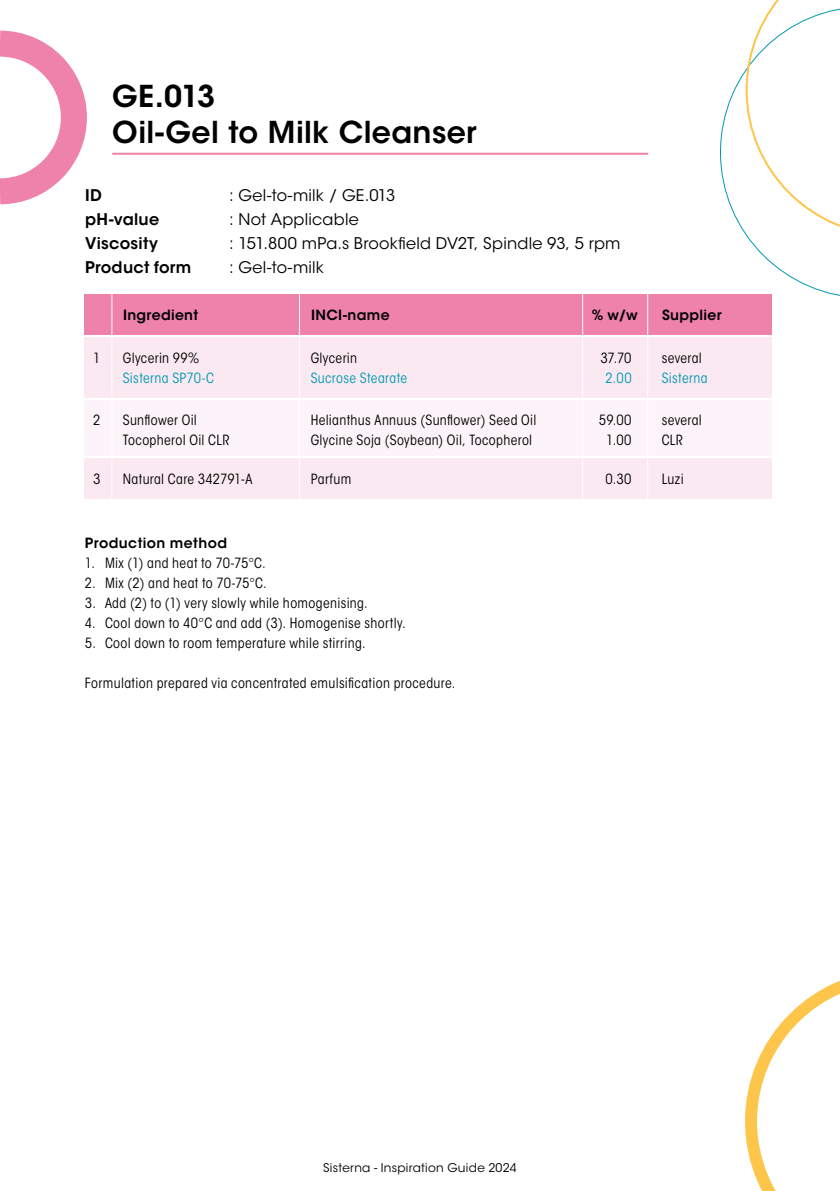
<style>
.page{position:relative;width:840px;height:1191px;background:#fff}
.page>*{position:absolute;margin:0;border:0;box-sizing:border-box;transform-origin:0 0}
.Inhoudsopgave_-_titel{font:600 30px "ITC Avant Garde Std";letter-spacing:.01em;color:#000}
._02_Body{font:16px "ITC Avant Garde Std";letter-spacing:.015em;color:#000}
._02_Body-2{font:600 16px "ITC Avant Garde Std";letter-spacing:.015em;color:#000}
.Formulering_tekst{font:condensed 14px "ITC Avant Garde Std";letter-spacing:.025em;color:#000}
.Tekst_formulering{font:condensed 14px "ITC Avant Garde Std";letter-spacing:.025em;color:#000}
.Tekst_formulering-2{font:condensed 14px "ITC Avant Garde Std";letter-spacing:.025em;color:#0099b1}
.Platte_tekst{font:600 14px "ITC Avant Garde Std";letter-spacing:.025em;color:#000}
.Formulering_tekst-2{font:600 14px "ITC Avant Garde Std";letter-spacing:.03em;color:#000}
.t1{font:12px "ITC Avant Garde Std";letter-spacing:.025em;color:#000}
</style>
<div class="page">
<svg style="left:0;top:30px;width:87px;height:175px"></svg>
<svg style="left:720px;top:0;width:119px;height:299px"></svg>
<svg style="left:745px;top:981px;width:94px;height:210px"></svg>
<div style="left:84px;top:337px;width:687px;height:60px;background:#fbe9f1"></div>
<div style="left:84px;top:400px;width:687px;height:56px;background:#fcf4f8"></div>
<div style="left:84px;top:459px;width:687px;height:40px;background:#fbe9f1"></div>
<div style="left:84px;top:294px;width:687px;height:40px;background:#ef82ab"></div>
<hr style="left:112px;top:153px;width:535px;height:2px;background:#ef82ab">
<hr style="left:111px;top:283px;width:1px;height:851px;background:#fff">
<hr style="left:299px;top:283px;width:1px;height:851px;background:#fff">
<hr style="left:646px;top:283px;width:1px;height:851px;background:#fff">
<hr style="left:582px;top:283px;width:1px;height:851px;background:#fff">
<p class="Inhoudsopgave_-_titel" style="left:112px;top:77px;width:104px">GE.013</p>
<p class="Inhoudsopgave_-_titel" style="left:112px;top:113px;width:365px">Oil-Gel to Milk Cleanser</p>
<p class="_02_Body-2" style="left:85px;top:185px;width:18px">ID</p>
<p class="_02_Body" style="left:229px;top:185px;width:167px">: Gel-to-milk / GE.013</p>
<p class="_02_Body-2" style="left:85px;top:209px;width:76px">pH-value</p>
<p class="_02_Body" style="left:229px;top:209px;width:131px">: Not Applicable</p>
<p class="_02_Body-2" style="left:85px;top:233px;width:74px">Viscosity</p>
<p class="_02_Body" style="left:229px;top:233px;width:392px">: 151.800 mPa.s Brookfield DV2T, Spindle 93, 5 rpm</p>
<p class="_02_Body-2" style="left:85px;top:257px;width:107px">Product form</p>
<p class="_02_Body" style="left:229px;top:257px;width:96px">: Gel-to-milk</p>
<p class="Platte_tekst" style="left:123px;top:306px;width:76px">Ingredient</p>
<p class="Platte_tekst" style="left:311px;top:306px;width:80px">INCI-name</p>
<p class="Platte_tekst" style="left:591px;top:306px;width:48px">% w/w</p>
<p class="Platte_tekst" style="left:661px;top:306px;width:61px">Supplier</p>
<p class="Tekst_formulering" style="left:93px;top:349px;width:9px">1</p>
<p class="Tekst_formulering" style="left:123px;top:349px;width:78px">Glycerin 99%</p>
<p class="Tekst_formulering" style="left:310px;top:349px;width:48px">Glycerin</p>
<p class="Tekst_formulering" style="left:600px;top:349px;width:33px">37.70</p>
<p class="Tekst_formulering" style="left:661px;top:349px;width:42px">several</p>
<p class="Tekst_formulering-2" style="left:123px;top:369px;width:93px">Sisterna SP70-C</p>
<p class="Tekst_formulering-2" style="left:310px;top:369px;width:98px">Sucrose Stearate</p>
<p class="Tekst_formulering-2" style="left:605px;top:369px;width:28px">2.00</p>
<p class="Tekst_formulering-2" style="left:661px;top:369px;width:47px">Sisterna</p>
<p class="Tekst_formulering" style="left:93px;top:412px;width:9px">2</p>
<p class="Tekst_formulering" style="left:123px;top:412px;width:76px">Sunflower Oil</p>
<p class="Tekst_formulering" style="left:310px;top:412px;width:227px">Helianthus Annuus (Sunflower) Seed Oil</p>
<p class="Tekst_formulering" style="left:598px;top:412px;width:34px">59.00</p>
<p class="Tekst_formulering" style="left:661px;top:412px;width:42px">several</p>
<p class="Tekst_formulering" style="left:123px;top:432px;width:108px">Tocopherol Oil CLR</p>
<p class="Tekst_formulering" style="left:310px;top:432px;width:223px">Glycine Soja (Soybean) Oil, Tocopherol</p>
<p class="Tekst_formulering" style="left:606px;top:432px;width:27px">1.00</p>
<p class="Tekst_formulering" style="left:661px;top:432px;width:23px">CLR</p>
<p class="Tekst_formulering" style="left:93px;top:470px;width:9px">3</p>
<p class="Tekst_formulering" style="left:123px;top:470px;width:131px">Natural Care 342791-A</p>
<p class="Tekst_formulering" style="left:310px;top:470px;width:42px">Parfum</p>
<p class="Tekst_formulering" style="left:605px;top:470px;width:28px">0.30</p>
<p class="Tekst_formulering" style="left:661px;top:470px;width:23px">Luzi</p>
<p class="Formulering_tekst-2" style="left:85px;top:534px;width:143px">Production method</p>
<p class="Formulering_tekst" style="left:85px;top:554px;width:182px">1. Mix (1) and heat to 70-75°C.</p>
<p class="Formulering_tekst" style="left:85px;top:574px;width:183px">2. Mix (2) and heat to 70-75°C.</p>
<p class="Formulering_tekst" style="left:85px;top:594px;width:284px">3. Add (2) to (1) very slowly while homogenising.</p>
<p class="Formulering_tekst" style="left:85px;top:614px;width:322px">4. Cool down to 40°C and add (3). Homogenise shortly.</p>
<p class="Formulering_tekst" style="left:85px;top:634px;width:282px">5. Cool down to room temperature while stirring.</p>
<p class="Formulering_tekst" style="left:85px;top:674px;width:372px">Formulation prepared via concentrated emulsification procedure.</p>
<p class="t1" style="left:323px;top:1160px;width:195px">Sisterna - Inspiration Guide 2024</p>
</div>
